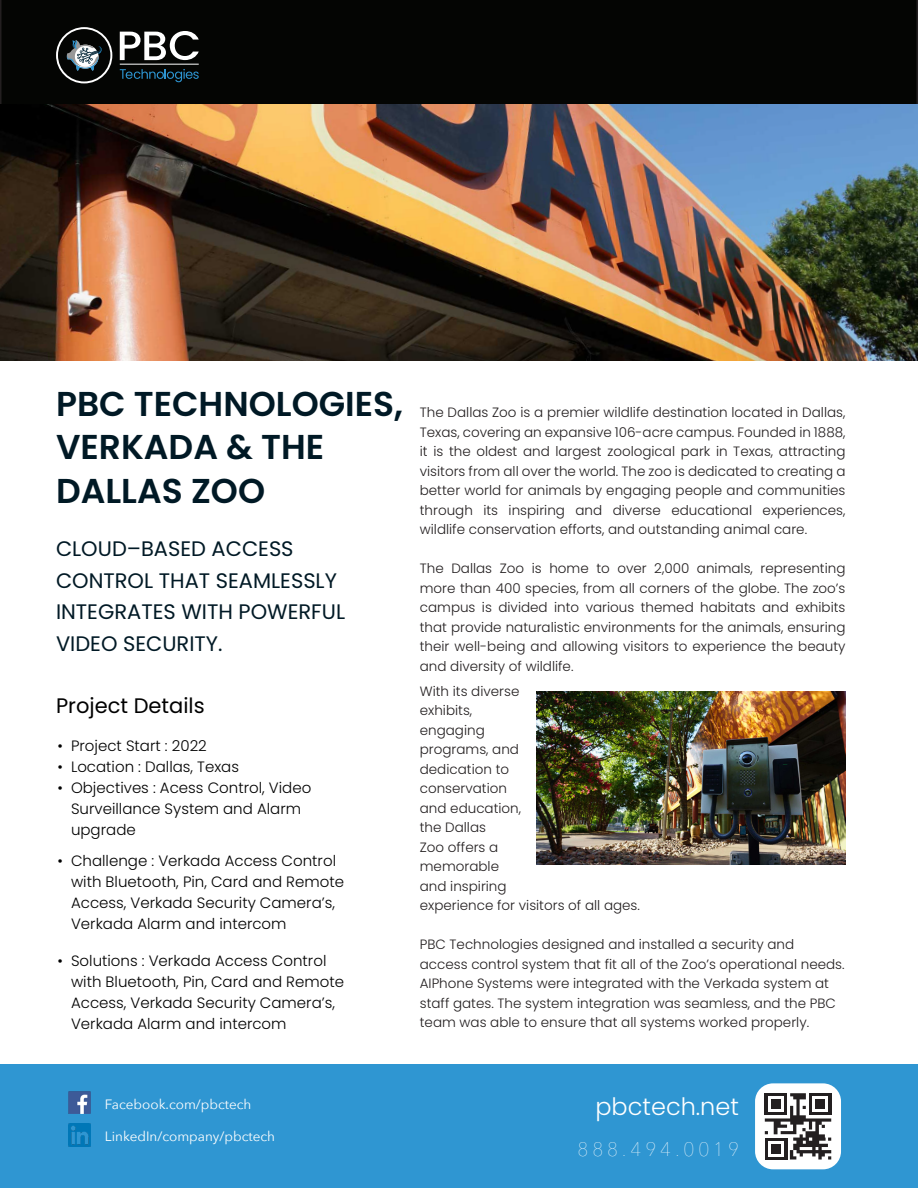
<style>
.page{position:relative;width:918px;height:1188px;background:#fff}
.page>*{position:absolute;margin:0;border:0;box-sizing:border-box;transform-origin:0 0}
.t1{font:600 34.5px/43.5px "Poppins";color:#001925}
.t2{font:300 24px "Poppins";color:#fff}
.t3{font:21px/31.5px "Poppins";color:#001925}
.t4{font:21px "Poppins";color:#000}
.t5{font:200 19.5px "Avenir Next";letter-spacing:.2em;color:#fff}
.t6{font:300 15px/21px "Poppins";color:#000}
.t7{font:300 13.5px/19.5px "Poppins";color:#231f20;text-align:justify}
.t8{font:13.5px "Avenir Next";color:#fff}
</style>
<div class="page">
<div style="left:0;top:0;width:918px;height:105px;background:#040503"></div>
<svg style="left:56px;top:27px;width:56px;height:56px;background:#3c4142"></svg>
<hr style="left:120px;top:64px;width:79px;height:1px;background:#fff">
<svg style="left:120px;top:31px;width:79px;height:29px"></svg>
<svg style="left:120px;top:69px;width:79px;height:13px"></svg>
<div style="left:0;top:1064px;width:918px;height:124px;background:#2f96d2"></div>
<img style="left:0;top:105px;width:918px;height:256px">
<img style="left:537px;top:691px;width:309px;height:174px">
<img style="left:68px;top:1091px;width:23px;height:23px">
<img style="left:68px;top:1123px;width:23px;height:23px">
<div style="left:755px;top:1083px;width:86px;height:86px;background:#fff;border-radius:18px"></div>
<svg style="left:765px;top:1093px;width:66px;height:67px"></svg>
<p class="t1" style="left:56px;top:382px;width:348px">PBC TECHNOLOGIES,<br>VERKADA &amp; THE<br>DALLAS ZOO</p>
<p class="t3" style="left:56px;top:533px;width:282px">CLOUD–BASED ACCESS<br>CONTROL THAT SEAMLESSLY</p>
<p class="t3" style="left:56px;top:596px;width:291px">INTEGRATES WITH POWERFUL<br>VIDEO SECURITY.</p>
<p class="t4" style="left:56px;top:694px;width:150px">Project Details</p>
<p class="t6" style="left:58px;top:735px;width:151px">• Project Start : 2022</p>
<p class="t6" style="left:58px;top:756px;width:183px">• Location : Dallas, Texas</p>
<p class="t6" style="left:71px;top:777px;width:242px;text-indent:-14px">• Objectives : Acess Control, Video<br>Surveillance System and Alarm upgrade</p>
<p class="t6" style="left:71px;top:851px;width:275px;text-indent:-14px">• Challenge : Verkada Access Control with Bluetooth, Pin, Card and Remote Access, Verkada Security Camera’s, Verkada Alarm and intercom</p>
<p class="t6" style="left:71px;top:950px;width:275px;text-indent:-14px">• Solutions : Verkada Access Control with Bluetooth, Pin, Card and Remote Access, Verkada Security Camera’s, Verkada Alarm and intercom</p>
<p class="t7" style="left:420px;top:403px;width:427px">The Dallas Zoo is a premier wildlife destination located in Dallas, Texas, covering an expansive 106-acre campus. Founded in 1888, it is the oldest and largest zoological park in Texas, attracting visitors from all over the world. The zoo is dedicated to creating a better world for animals by engaging people and communities through its inspiring and diverse educational experiences, wildlife conservation efforts, and outstanding animal care.</p>
<p class="t7" style="left:420px;top:559px;width:427px">The Dallas Zoo is home to over 2,000 animals, representing more than 400 species, from all corners of the globe. The zoo’s campus is divided into various themed habitats and exhibits that provide naturalistic environments for the animals, ensuring their well-being and allowing visitors to experience the beauty and diversity of wildlife.</p>
<p class="t7" style="left:420px;top:681px;width:222px;text-align:left">With its diverse<br>exhibits,<br>engaging<br>programs, and<br>dedication to<br>conservation<br>and education,<br>the Dallas<br>Zoo offers a<br>memorable<br>and inspiring<br>experience for visitors of all ages.</p>
<p class="t7" style="left:420px;top:935px;width:426px;text-align:left">PBC Technologies designed and installed a security and access control system that fit all of the Zoo’s operational needs.<br>AIPhone Systems were integrated with the Verkada system at staff gates. The system integration was seamless, and the PBC team was able to ensure that all systems worked properly.</p>
<p class="t8" style="left:105px;top:1093px;width:148px">Facebook.com/pbctech</p>
<p class="t8" style="left:105px;top:1125px;width:172px">LinkedIn/company/pbctech</p>
<p class="t2" style="left:595px;top:1093px;width:145px">pbctech.net</p>
<p class="t5" style="left:578px;top:1132px;width:163px">888.494.0019</p>
</div>
